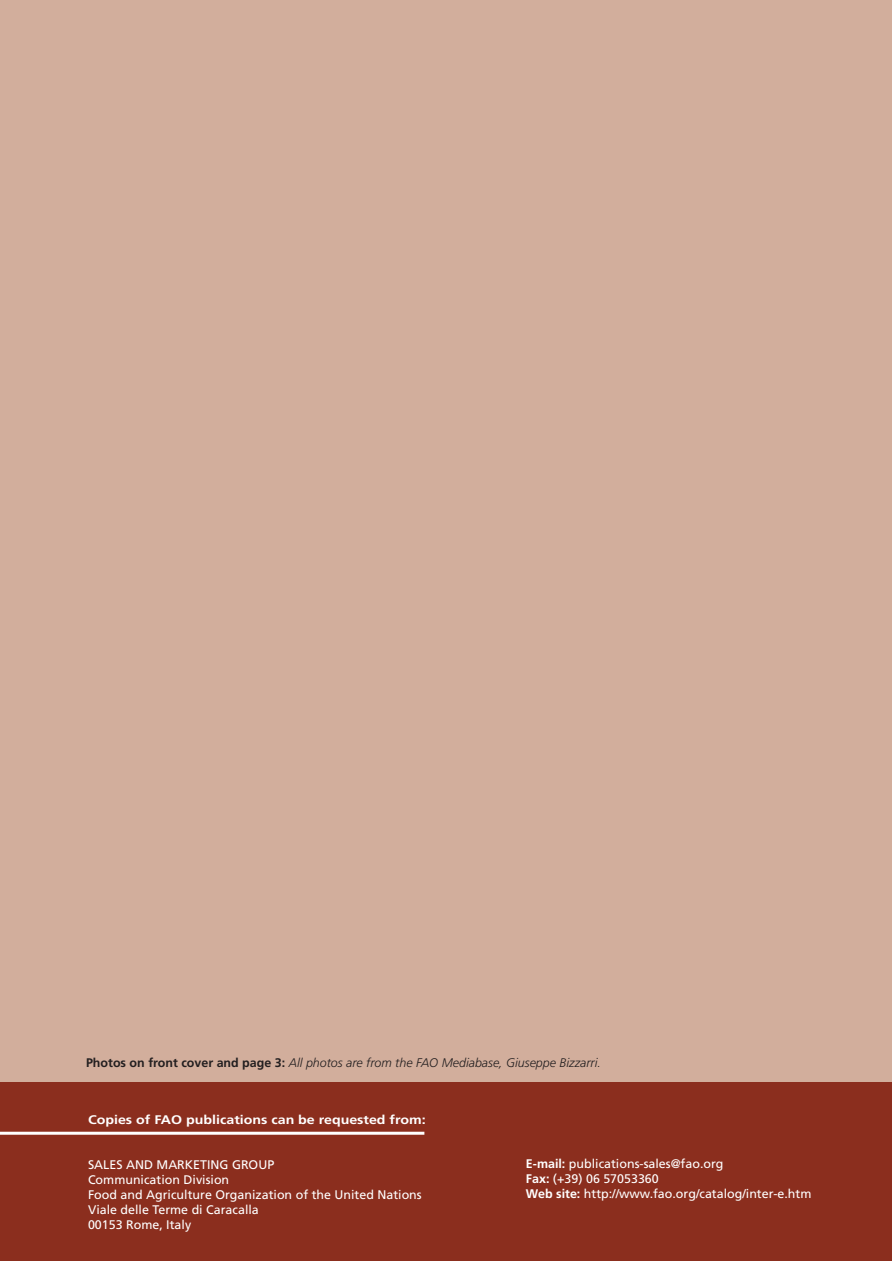
<style>
.page{position:relative;width:892px;height:1261px;background:#fff}
.page>*{position:absolute;margin:0;border:0;box-sizing:border-box;transform-origin:0 0}
.t1{font:12.45px/15px "Frutiger LT Std";color:#fff}
.t2{font:italic 300 12.45px "Frutiger LT Std";color:#231f20}
.t3{font:700 12.45px "Frutiger LT Std";color:#fff;scale:1.14 1}
.s1{font-weight:700;font-style:normal}
.s2{font-weight:700}
</style>
<div class="page">
<div style="left:0;top:0;width:892px;height:1260px;background:#d2ae9c"></div>
<div style="left:0;top:1081px;width:892px;height:179px;background:#8b2e1e"></div>
<hr style="left:0;top:1131px;width:424px;height:3px;background:#fff">
<p class="t2" style="left:86px;top:1055px;width:516px"><span class="s1">Photos on front cover and page 3:</span> All photos are from the FAO Mediabase, Giuseppe Bizzarri.</p>
<p class="t3" style="left:88px;top:1112px;width:298px">Copies of FAO publications can be requested from:</p>
<p class="t1" style="left:88px;top:1156px;width:335px">SALES AND MARKETING GROUP<br>Communication Division<br>Food and Agriculture Organization of the United Nations<br>Viale delle Terme di Caracalla<br>00153 Rome, Italy</p>
<p class="t1" style="left:526px;top:1156px;width:287px"><span class="s2">E-mail:</span> publications-sales@fao.org<br><span class="s2">Fax:</span> (+39) 06 57053360<br><span class="s2">Web site:</span> http://www.fao.org/catalog/inter-e.htm</p>
</div>
